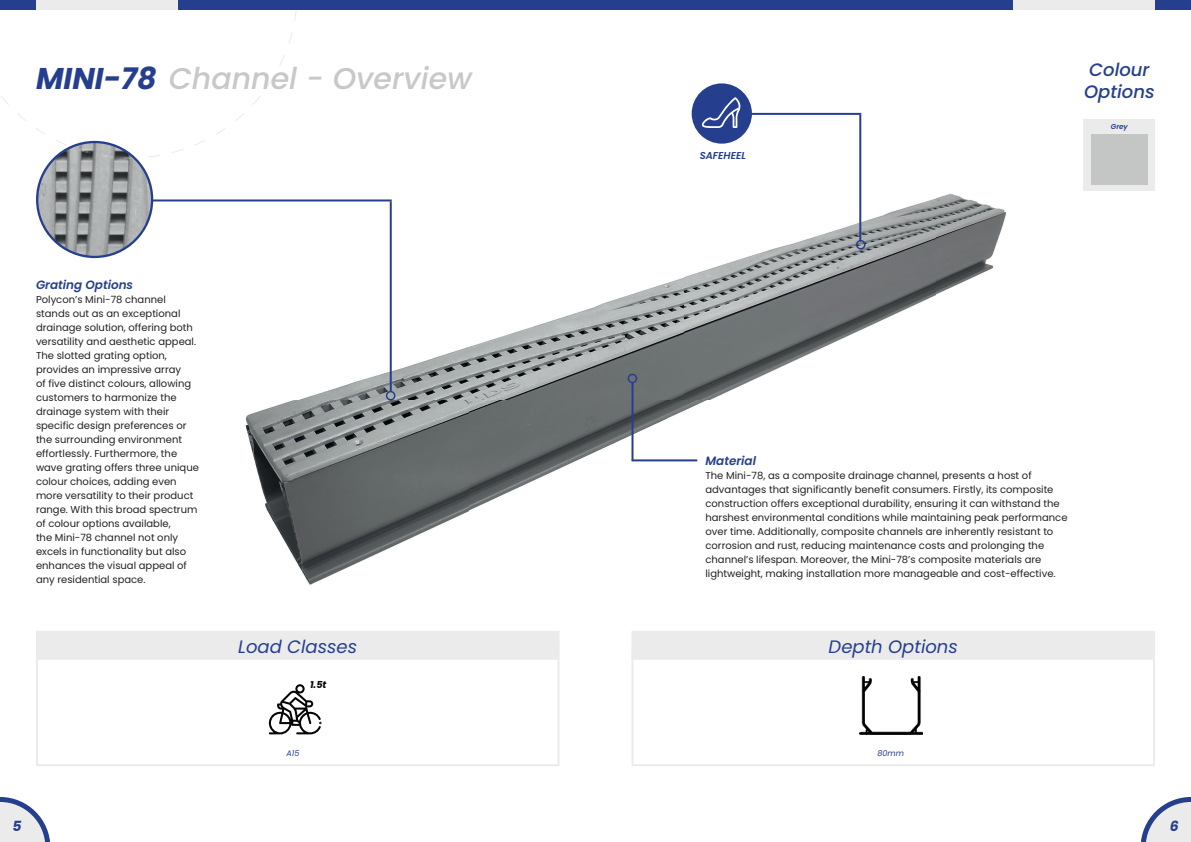
<style>
.page{position:relative;width:1191px;height:842px;background:#fff}
.page>*{position:absolute;margin:0;border:0;box-sizing:border-box;transform-origin:0 0}
.t1{font:italic 500 30px "Poppins";color:#c7c8ca}
.t2{font:italic 18px "Poppins";color:#253f8e}
.t3{font:italic 500 18px/21.6px "Poppins";color:#253f8e}
.t4{font:italic 700 14px "Poppins";color:#253f8e}
.t5{font:italic 600 12px "Poppins";color:#253f8e}
.t6{font:10px/14px "Poppins";color:#231f20}
.t7{font:italic 600 10px "Poppins";color:#253f8e}
.t8{font:italic 700 9.6px "Poppins";color:#040503}
.t9{font:italic 8px "Poppins";color:#253f8e}
.t10{font:italic 600 7.1px "Poppins";color:#253f8e}
.s1{font-weight:700;color:#253f8e}
</style>
<div class="page">
<div style="left:0;top:0;width:1191px;height:10px;background:#253f8e"></div>
<div style="left:1013px;top:0;width:142px;height:10px;background:#ebebec"></div>
<div style="left:36px;top:0;width:142px;height:10px;background:#ebebec"></div>
<svg style="left:0;top:797px;width:50px;height:45px"></svg>
<svg style="left:1141px;top:797px;width:50px;height:45px"></svg>
<div style="left:631px;top:648px;width:524px;height:118px;border:2px solid #ebebec"></div>
<div style="left:631px;top:631px;width:524px;height:29px;background:#ebebec"></div>
<img style="left:183px;top:164px;width:824px;height:421px">
<div style="left:1083px;top:119px;width:72px;height:71px;background:#ebebec"></div>
<div style="left:1091px;top:134px;width:56px;height:51px;background:#c4c5c5"></div>
<img style="left:37px;top:142px;width:115px;height:115px">
<img style="left:78px;top:149px;width:35px;height:8px">
<div style="left:36px;top:141px;width:117px;height:117px;border:2px solid #253f8e;border-radius:50%"></div>
<hr style="left:151px;top:199px;width:241px;height:2px;background:#253f8e">
<hr style="left:390px;top:201px;width:2px;height:191px;background:#253f8e">
<div style="left:386px;top:391px;width:9px;height:9px;border:1px solid #253f8e;border-radius:50%"></div>
<hr style="left:750px;top:113px;width:111px;height:2px;background:#253f8e">
<hr style="left:859px;top:115px;width:2px;height:127px;background:#253f8e">
<div style="left:856px;top:240px;width:9px;height:9px;border:1px solid #253f8e;border-radius:50%"></div>
<hr style="left:631px;top:459px;width:66px;height:2px;background:#253f8e">
<hr style="left:631px;top:383px;width:2px;height:77px;background:#253f8e">
<div style="left:627px;top:374px;width:10px;height:9px;border:1px solid #253f8e;border-radius:50%"></div>
<div style="left:36px;top:643px;width:523px;height:123px;background:#fff;border:2px solid #ebebec"></div>
<div style="left:36px;top:631px;width:523px;height:29px;background:#ebebec"></div>
<div style="left:691px;top:83px;width:61px;height:61px;background:#253f8e;border-radius:50%"></div>
<svg style="left:702px;top:97px;width:38px;height:31px"></svg>
<svg style="left:269px;top:684px;width:52px;height:50px"></svg>
<img style="left:860px;top:676px;width:63px;height:59px">
<h1 class="t1" style="left:36px;top:61px;width:437px"><span class="s1">MINI-78</span> Channel - Overview</h1>
<h2 class="t3" style="left:1084px;top:59px;width:72px">Colour<br>Options</h2>
<p class="t10" style="left:1110px;top:123px;width:19px">Grey</p>
<p class="t7" style="left:699px;top:150px;width:48px">SAFEHEEL</p>
<p class="t5" style="left:36px;top:278px;width:99px">Grating Options</p>
<p class="t6" style="left:36px;top:292px;width:164px">Polycon’s Mini-78 channel stands out as an exceptional drainage solution, offering both versatility and aesthetic appeal.<br>The slotted grating option, provides an impressive array<br>of five distinct colours, allowing customers to harmonize the drainage system with their specific design preferences or the surrounding environment effortlessly. Furthermore, the wave grating offers three unique colour choices, adding even more versatility to their product range. With this broad spectrum of colour options available,<br>the Mini-78 channel not only excels in functionality but also enhances the visual appeal of any residential space.</p>
<h2 class="t2" style="left:238px;top:636px;width:120px">Load Classes</h2>
<p class="t8" style="left:310px;top:678px;width:18px">1.5t</p>
<p class="t5" style="left:705px;top:454px;width:52px">Material</p>
<p class="t6" style="left:705px;top:468px;width:363px">The Mini-78, as a composite drainage channel, presents a host of advantages that significantly benefit consumers. Firstly, its composite construction offers exceptional durability, ensuring it can withstand the harshest environmental conditions while maintaining peak performance over time. Additionally, composite channels are inherently resistant to corrosion and rust, reducing maintenance costs and prolonging the channel’s lifespan. Moreover, the Mini-78’s composite materials are lightweight, making installation more manageable and cost-effective.</p>
<h2 class="t2" style="left:828px;top:636px;width:131px">Depth Options</h2>
<p class="t9" style="left:286px;top:749px;width:14px">A15</p>
<p class="t9" style="left:877px;top:749px;width:28px">80mm</p>
<h3 class="t4" style="left:12px;top:818px;width:11px">5</h3>
<h3 class="t4" style="left:1169px;top:818px;width:10px">6</h3>
</div>
